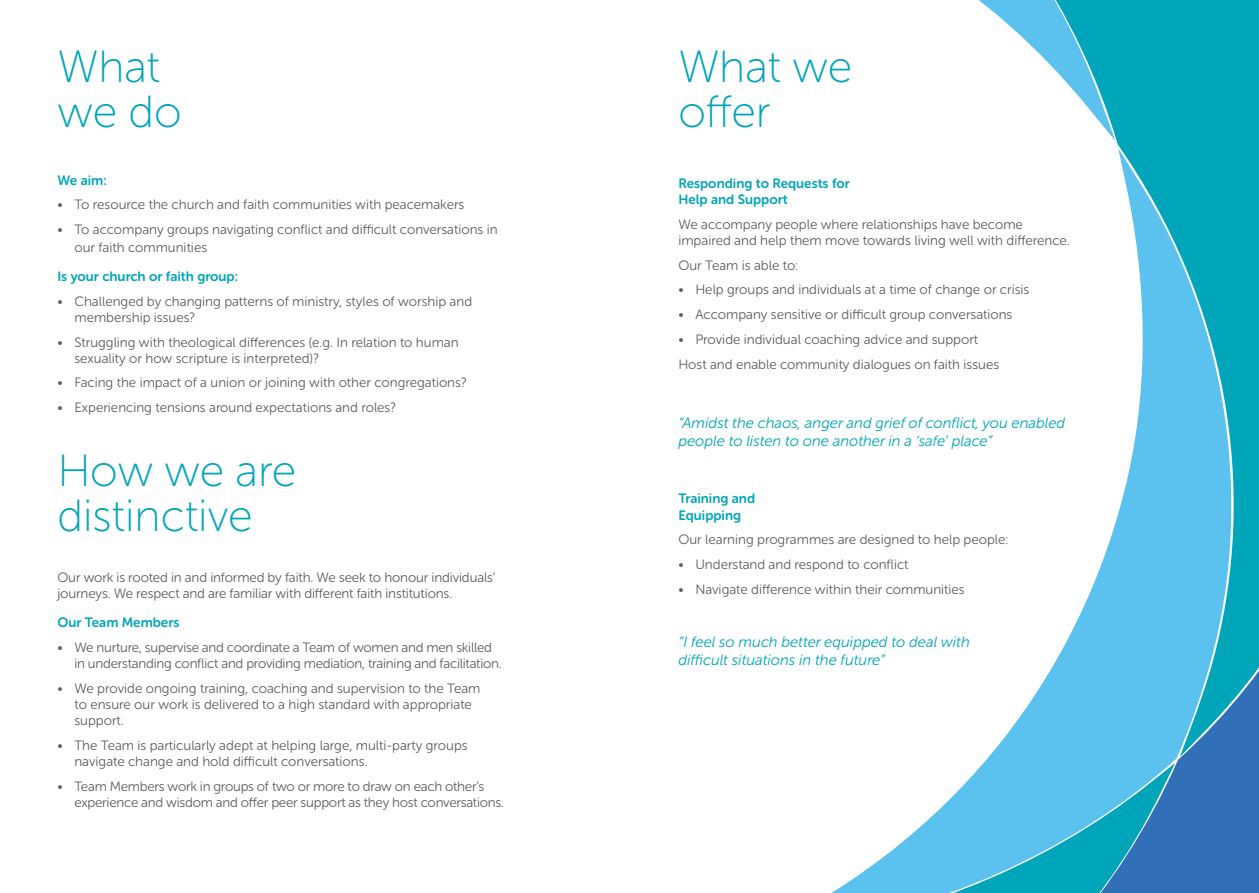
<style>
.page{position:relative;width:1259px;height:893px;background:#fff}
.page>*{position:absolute;margin:0;border:0;box-sizing:border-box;transform-origin:0 0}
.Title_small{font:45px/45px "Museo Sans Rounded 100";color:#00a5ba}
.Body_white{font:italic 15px/18px "Museo Sans Rounded 300";color:#00a5ba}
.Body_white-2{font:13.5px/16.2px "Museo Sans Rounded 300";color:#5b5f60}
.Body_white-3{font:13.5px/16.2px "Museo Sans Rounded 300";letter-spacing:-.02em;color:#5b5f60}
.Title_small-2{font:13.5px/16.2px "Museo Sans Rounded 700";color:#00a5ba}
</style>
<div class="page">
<div style="left:1136px;top:0;width:123px;height:112px;background:#00a5ba"></div>
<svg style="left:979px;top:0;width:157px;height:112px"></svg>
<svg style="left:831px;top:112px;width:428px;height:781px"></svg>
<p class="Title_small" style="left:57px;top:44px;width:126px">What we do</p>
<p class="Title_small-2" style="left:57px;top:172px;width:51px">We aim:</p>
<p class="Body_white-2" style="left:57px;top:197px;width:408px">• To resource the church and faith communities with peacemakers</p>
<p class="Body_white-2" style="left:74px;top:220px;width:425px;line-height:18px;text-indent:-17px">• To accompany groups navigating conflict and difficult conversations in our faith communities</p>
<p class="Title_small-2" style="left:57px;top:268px;width:182px">Is your church or faith group:</p>
<p class="Body_white-2" style="left:74px;top:293px;width:399px;text-indent:-17px">• Challenged by changing patterns of ministry, styles of worship and membership issues?</p>
<p class="Body_white-2" style="left:74px;top:334px;width:386px;text-indent:-17px">• Struggling with theological differences (e.g. In relation to human sexuality or how scripture is interpreted)?</p>
<p class="Body_white-2" style="left:57px;top:375px;width:411px">• Facing the impact of a union or joining with other congregations?</p>
<p class="Body_white-2" style="left:57px;top:399px;width:340px">• Experiencing tensions around expectations and roles?</p>
<p class="Title_small" style="left:57px;top:449px;width:240px">How we are distinctive</p>
<p class="Body_white-2" style="left:57px;top:570px;width:440px">Our work is rooted in and informed by faith. We seek to honour individuals’ journeys. We respect and are familiar with different faith institutions.</p>
<p class="Title_small-2" style="left:57px;top:615px;width:123px">Our Team Members</p>
<p class="Body_white-3" style="left:74px;top:639px;width:429px;text-indent:-17px">• We nurture, supervise and coordinate a Team of women and men skilled in understanding conflict and providing mediation, training and facilitation.</p>
<p class="Body_white-2" style="left:74px;top:680px;width:407px;text-indent:-17px">• We provide ongoing training, coaching and supervision to the Team to ensure our work is delivered to a high standard with appropriate support.</p>
<p class="Body_white-2" style="left:74px;top:737px;width:395px;text-indent:-17px">• The Team is particularly adept at helping large, multi-party groups navigate change and hold difficult conversations.</p>
<p class="Body_white-3" style="left:74px;top:778px;width:431px;text-indent:-17px">• Team Members work in groups of two or more to draw on each other’s experience and wisdom and offer peer support as they host conversations.</p>
<p class="Title_small" style="left:678px;top:44px;width:175px">What we offer</p>
<p class="Title_small-2" style="left:678px;top:175px;width:173px">Responding to Requests for<br>Help and Support</p>
<p class="Body_white-2" style="left:678px;top:216px;width:393px">We accompany people where relationships have become impaired and help them move towards living well with difference.</p>
<p class="Body_white-2" style="left:678px;top:257px;width:121px">Our Team is able to:</p>
<p class="Body_white-2" style="left:678px;top:282px;width:352px">• Help groups and individuals at a time of change or crisis</p>
<p class="Body_white-2" style="left:678px;top:307px;width:335px">• Accompany sensitive or difficult group conversations</p>
<p class="Body_white-2" style="left:678px;top:331px;width:301px">• Provide individual coaching advice and support</p>
<p class="Body_white-2" style="left:678px;top:356px;width:322px">Host and enable community dialogues on faith issues</p>
<p class="Body_white" style="left:678px;top:413px;width:388px">“Amidst the chaos, anger and grief of conflict, you enabled people to listen to one another in a ‘safe’ place”</p>
<p class="Title_small-2" style="left:678px;top:491px;width:78px">Training and<br>Equipping</p>
<p class="Body_white-2" style="left:678px;top:532px;width:332px">Our learning programmes are designed to help people:</p>
<p class="Body_white-2" style="left:678px;top:556px;width:232px">• Understand and respond to conflict</p>
<p class="Body_white-2" style="left:678px;top:581px;width:288px">• Navigate difference within their communities</p>
<p class="Body_white" style="left:678px;top:633px;width:293px">“I feel so much better equipped to deal with difficult situations in the future”</p>
</div>
